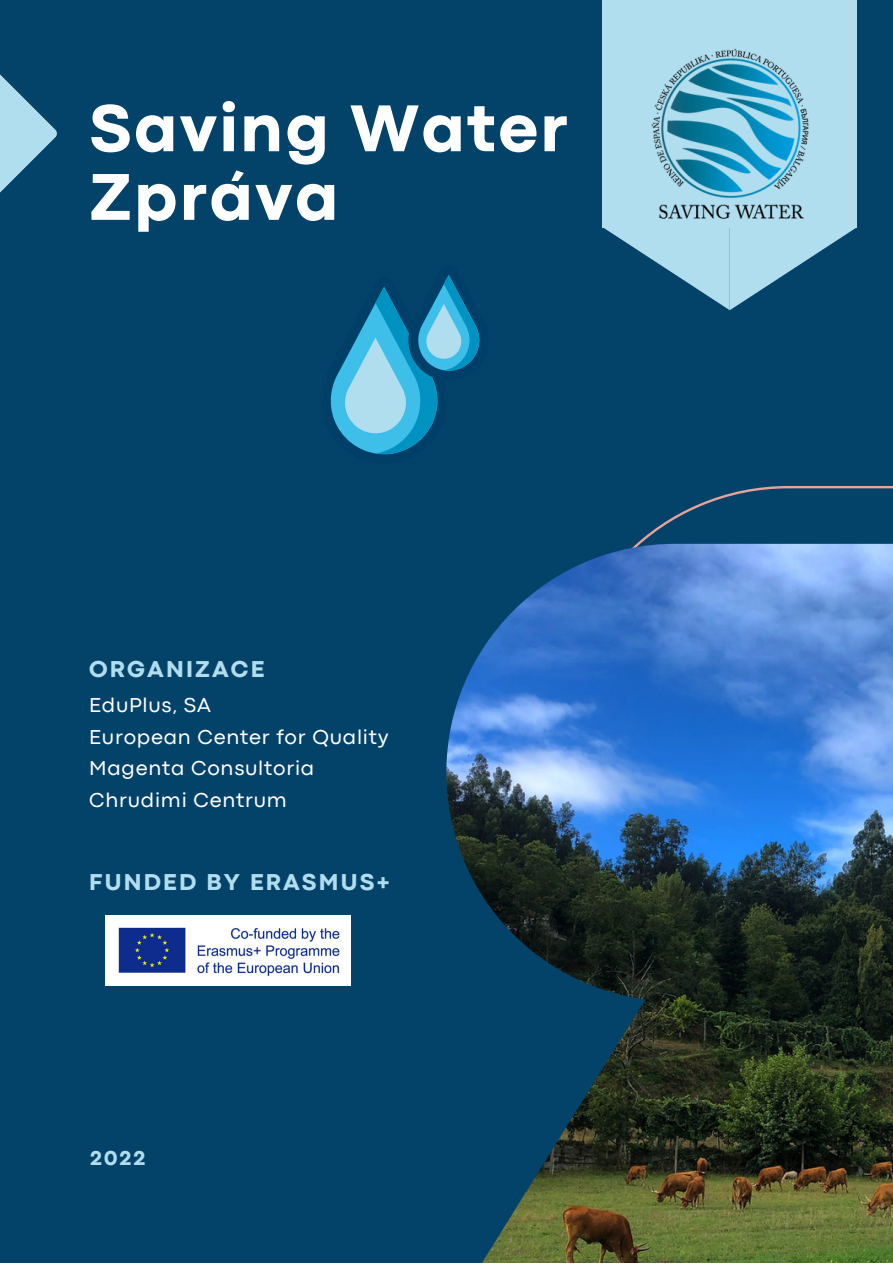
<style>
.page{position:relative;width:893px;height:1264px;background:#fff}
.page>*{position:absolute;margin:0;border:0;box-sizing:border-box;transform-origin:0 0}
.t1{font:800 69px/68.6px "Codec Pro";letter-spacing:.035em;color:#fff}
.t2{font:800 24px "Codec Pro";letter-spacing:.09em;color:#b1deef}
.t3{font:21px/31.5px "Codec Pro";letter-spacing:.035em;color:#fff}
.t4{font:800 21px "Codec Pro";color:#b1deef}
</style>
<div class="page">
<div style="left:0;top:0;width:892px;height:1262px;background:#044369"></div>
<svg style="left:636px;top:486px;width:256px;height:58px"></svg>
<img style="left:446px;top:544px;width:446px;height:718px">
<svg style="left:0;top:74px;width:57px;height:119px"></svg>
<img style="left:105px;top:915px;width:245px;height:70px">
<div style="left:602px;top:0;width:254px;height:227px;background:#b1deef"></div>
<svg style="left:602px;top:227px;width:254px;height:83px"></svg>
<img style="left:651px;top:48px;width:158px;height:171px">
<svg style="left:330px;top:275px;width:150px;height:180px"></svg>
<h1 class="t1" style="left:89px;top:99px;width:480px">Saving Water<br>Zpráva</h1>
<p class="t2" style="left:89px;top:660px;width:177px">ORGANIZACE</p>
<p class="t3" style="left:89px;top:691px;width:301px">EduPlus, SA<br>European Center for Quality<br>Magenta Consultoria<br>Chrudimi Centrum</p>
<p class="t2" style="left:89px;top:873px;width:302px">FUNDED BY ERASMUS+</p>
<p class="t4" style="left:90px;top:1150px;width:57px">2022</p>
</div>
